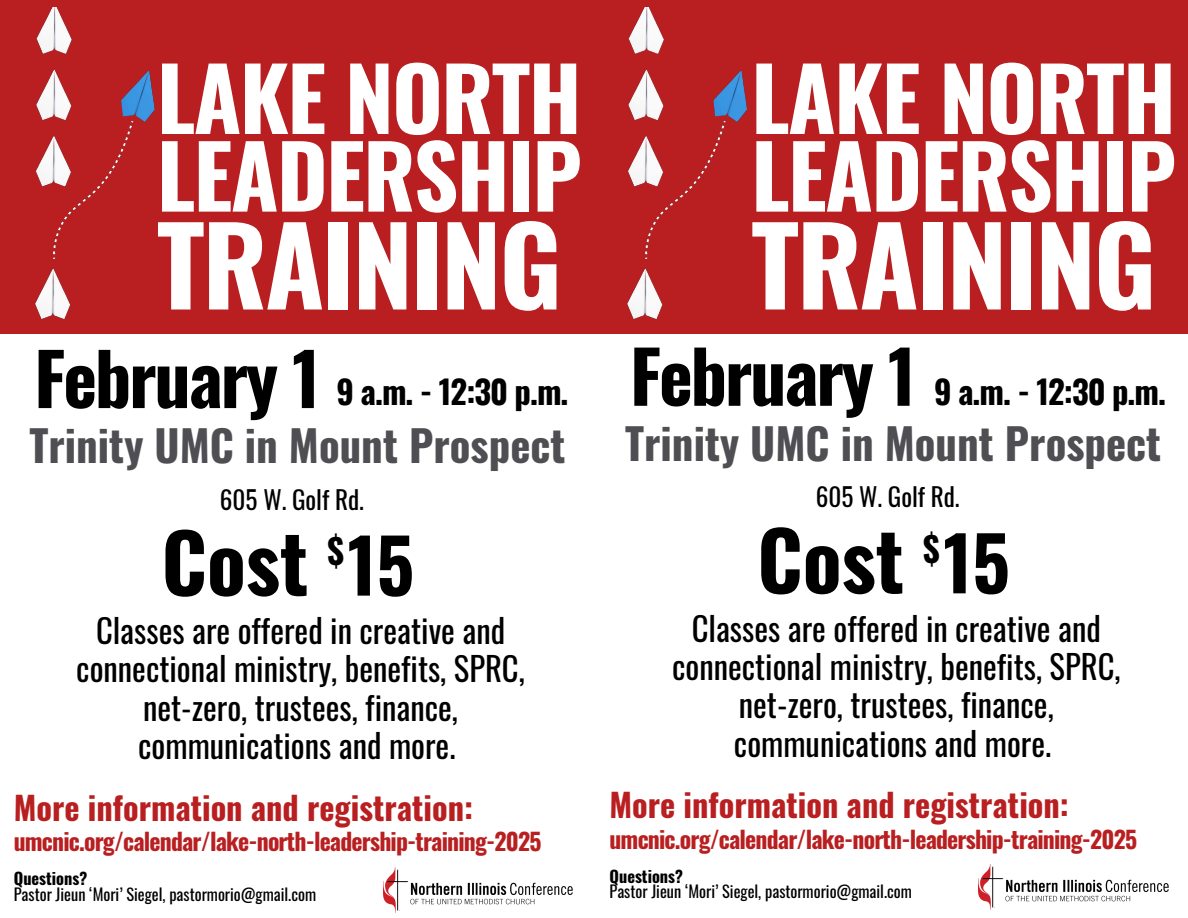
<style>
.page{position:relative;width:1188px;height:918px;background:#fff}
.page>*{position:absolute;margin:0;border:0;box-sizing:border-box;transform-origin:0 0}
.t1{font:700 107.7px "Oswald";letter-spacing:-.02em;color:#fff}
.t2{font:700 87px/77.7px "Oswald";letter-spacing:-.02em;color:#fff}
.t3{font:700 80.7px "Oswald";color:#000}
.t4{font:700 74.1px "Oswald";color:#000}
.t5{font:700 71.85px "Oswald";letter-spacing:-.03em;color:#000}
.t6{font:700 42.75px "Oswald";color:#4f4f53}
.t7{font:700 34.2px "Oswald";color:#000}
.t8{font:32.7px/38.2px "Oswald";color:#000;text-align:center}
.t9{font:700 32.55px "Oswald";letter-spacing:-.03em;color:#000}
.t10{font:700 32.25px "Oswald";color:#b91f20}
.t11{font:25.2px "Oswald";color:#000}
.t12{font:700 23.7px "Oswald";letter-spacing:-.035em;color:#b91f20}
.t13{font:16.35px "Oswald";color:#000}
.t14{font:700 16.35px "Oswald";color:#000}
</style>
<div class="page">
<div style="left:591px;top:0;width:597px;height:334px;background:#b91f20"></div>
<img style="left:627px;top:7px;width:121px;height:313px">
<img style="left:383px;top:867px;width:190px;height:45px">
<div style="left:0;top:0;width:594px;height:334px;background:#b91f20"></div>
<img style="left:35px;top:7px;width:120px;height:313px">
<img style="left:979px;top:865px;width:190px;height:45px">
<p class="t2" style="left:157px;top:56px;width:427px">LAKE NORTH<br>LEADERSHIP</p>
<p class="t1" style="left:157px;top:181px;width:407px">TRAINING</p>
<p class="t5" style="left:34px;top:322px;width:287px">February 1</p>
<h5 class="t9" style="left:337px;top:366px;width:234px">9 a.m. - 12:30 p.m.</h5>
<h3 class="t6" style="left:29px;top:412px;width:538px">Trinity UMC in Mount Prospect</h3>
<h5 class="t11" style="left:220px;top:480px;width:145px">605 W. Golf Rd.</h5>
<h4 class="t4" style="left:348px;top:507px;width:68px">15</h4>
<p class="t3" style="left:162px;top:500px;width:149px">Cost</p>
<h4 class="t7" style="left:327px;top:525px;width:18px">$</h4>
<h2 class="t8" style="left:76px;top:610px;width:450px">Classes are offered in creative and connectional ministry, benefits, SPRC, net-zero, trustees, finance, communications and more.</h2>
<h1 class="t10" style="left:14px;top:782px;width:461px">More information and registration:</h1>
<p class="t12" style="left:14px;top:823px;width:529px">umcnic.org/calendar/lake-north-leadership-training-2025</p>
<h1 class="t14" style="left:14px;top:865px;width:75px">Questions?</h1>
<h3 class="t13" style="left:14px;top:881px;width:304px">Pastor Jieun ‘Mori’ Siegel, pastormorio@gmail.com</h3>
<p class="t2" style="left:751px;top:56px;width:427px">LAKE NORTH<br>LEADERSHIP</p>
<p class="t1" style="left:751px;top:181px;width:407px">TRAINING</p>
<h6 class="t5" style="left:630px;top:320px;width:287px">February 1</h6>
<h5 class="t9" style="left:934px;top:366px;width:234px">9 a.m. - 12:30 p.m.</h5>
<h6 class="t6" style="left:625px;top:410px;width:538px">Trinity UMC in Mount Prospect</h6>
<p class="t11" style="left:816px;top:477px;width:145px">605 W. Golf Rd.</p>
<h5 class="t4" style="left:943px;top:505px;width:68px">15</h5>
<p class="t3" style="left:757px;top:497px;width:149px">Cost</p>
<p class="t7" style="left:923px;top:522px;width:18px">$</p>
<p class="t8" style="left:672px;top:608px;width:450px">Classes are offered in creative and connectional ministry, benefits, SPRC, net-zero, trustees, finance, communications and more.</p>
<h2 class="t10" style="left:610px;top:780px;width:461px">More information and registration:</h2>
<p class="t12" style="left:610px;top:820px;width:529px">umcnic.org/calendar/lake-north-leadership-training-2025</p>
<p class="t14" style="left:610px;top:863px;width:75px">Questions?</p>
<p class="t13" style="left:610px;top:879px;width:304px">Pastor Jieun ‘Mori’ Siegel, pastormorio@gmail.com</p>
</div>
